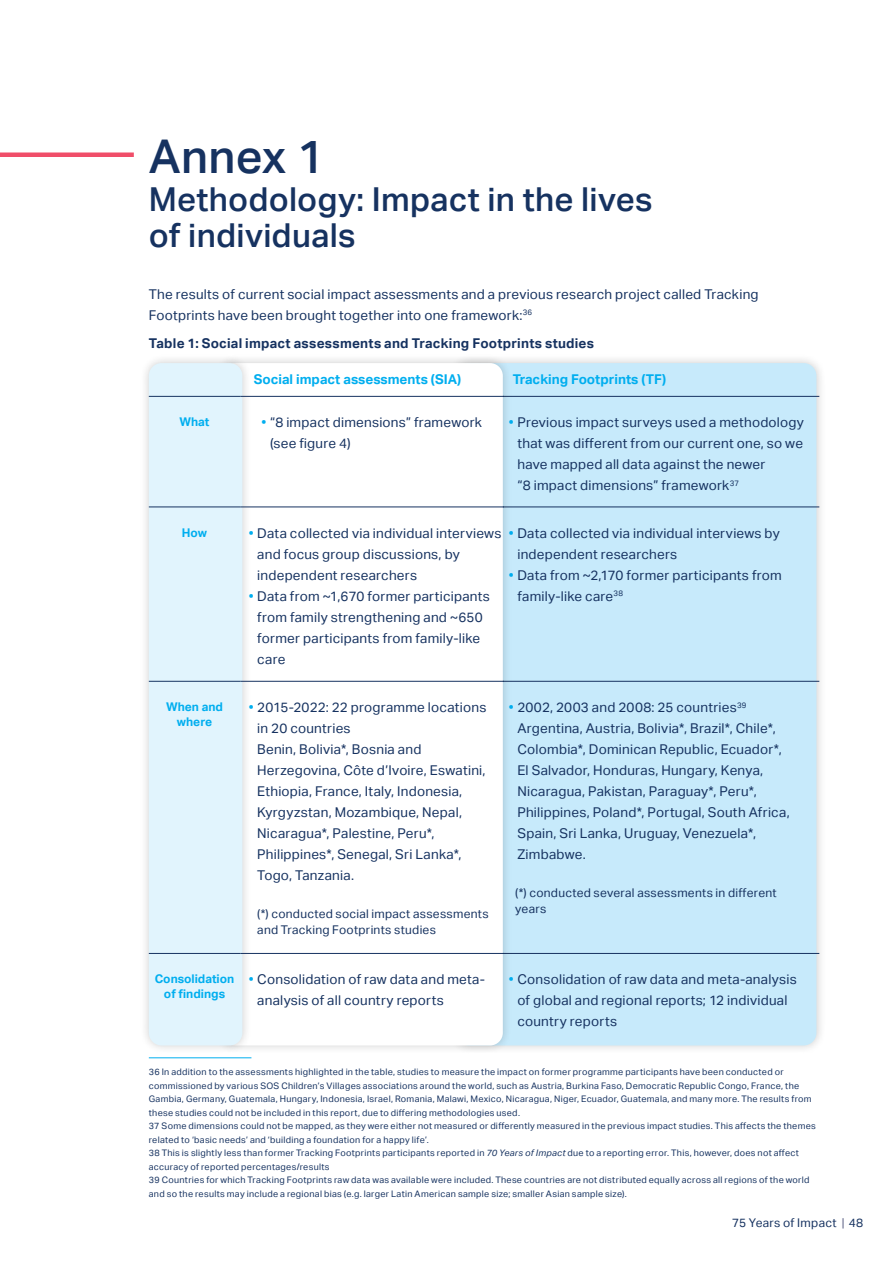
<style>
.page{position:relative;width:893px;height:1263px;background:#fff}
.page>*{position:absolute;margin:0;border:0;box-sizing:border-box;transform-origin:0 0}
.t1{font:500 46.5px "Aktiv Grotesk";letter-spacing:.005em;color:#163260}
.t2{font:500 33px/36px "Aktiv Grotesk";letter-spacing:.01em;color:#163260}
.t3{font:13.5px/21px "Aktiv Grotesk";letter-spacing:.02em;color:#163260}
.t4{font:700 13.5px "Aktiv Grotesk";letter-spacing:.015em;color:#163260}
.t5{font:700 13.5px "Aktiv Grotesk";color:#00aeef}
.t6{font:12px/16.5px "Aktiv Grotesk";letter-spacing:.025em;color:#163260}
.t7{font:700 12px/14.4px "Aktiv Grotesk";color:#00aeef;text-align:center}
.t8{font:9px/13.5px "Aktiv Grotesk";letter-spacing:.03em;color:#163260}
.s1{color:#00aeef}
.s2{font-style:italic}
.s3{color:#656a8c}
</style>
<div class="page">
<div style="left:0;top:152px;width:134px;height:5px;background:#f04e69"></div>
<div style="left:446px;top:353px;width:380px;height:702px;background:#000;opacity:.2"></div>
<div style="left:456px;top:363px;width:360px;height:682px;background:#c7eafb;border-radius:13px"></div>
<hr style="left:496px;top:396px;width:323px;height:1px;background:#163260">
<hr style="left:496px;top:506px;width:323px;height:1px;background:#163260">
<hr style="left:496px;top:681px;width:323px;height:1px;background:#163260">
<hr style="left:496px;top:953px;width:323px;height:1px;background:#163260">
<div style="left:212px;top:353px;width:301px;height:702px;background:#000;opacity:.2"></div>
<div style="left:222px;top:363px;width:281px;height:682px;background:#fff;border-radius:13px"></div>
<div style="left:139px;top:353px;width:113px;height:702px;background:#000;opacity:.2"></div>
<div style="left:149px;top:363px;width:93px;height:682px;background:#e1f4fd;border-radius:13px"></div>
<hr style="left:149px;top:396px;width:91px;height:1px;background:#163260">
<hr style="left:240px;top:396px;width:264px;height:1px;background:#163260">
<hr style="left:149px;top:506px;width:91px;height:1px;background:#163260">
<hr style="left:240px;top:506px;width:264px;height:1px;background:#163260">
<hr style="left:149px;top:681px;width:91px;height:1px;background:#163260">
<hr style="left:240px;top:681px;width:264px;height:1px;background:#163260">
<hr style="left:149px;top:953px;width:91px;height:1px;background:#163260">
<hr style="left:240px;top:953px;width:264px;height:1px;background:#163260">
<hr style="left:149px;top:1057px;width:102px;height:1px;background:#00aeef">
<h1 class="t1" style="left:149px;top:129px;width:177px">Annex 1</h1>
<h2 class="t2" style="left:149px;top:182px;width:505px">Methodology: Impact in the lives of individuals</h2>
<p class="t3" style="left:149px;top:283px;width:611px">The results of current social impact assessments and a previous research project called Tracking<br>Footprints have been brought together into one framework:<sup>36</sup></p>
<p class="t4" style="left:149px;top:335px;width:447px">Table 1: Social impact assessments and Tracking Footprints studies</p>
<p class="t5" style="left:254px;top:372px;width:209px">Social impact assessments (SIA)</p>
<p class="t5" style="left:513px;top:372px;width:155px">Tracking Footprints (TF)</p>
<p class="t7" style="left:180px;top:415px;width:31px">What</p>
<p class="t3" style="left:270px;top:412px;width:213px;text-indent:-9px"><span class="s1">•</span> “8 impact dimensions” framework (see figure 4)</p>
<p class="t7" style="left:182px;top:525px;width:27px">How</p>
<p class="t3" style="left:257px;top:523px;width:246px;text-indent:-9px"><span class="s1">•</span> Data collected via individual interviews and focus group discussions, by independent researchers</p>
<p class="t3" style="left:257px;top:586px;width:234px;text-indent:-9px"><span class="s1">•</span> Data from ~1,670 former participants from family strengthening and ~650 former participants from family-like care</p>
<p class="t7" style="left:166px;top:700px;width:58px">When and where</p>
<p class="t3" style="left:257px;top:697px;width:231px;text-indent:-9px"><span class="s1">•</span> 2015-2022: 22 programme locations in 20 countries<br>Benin, Bolivia*, Bosnia and<br>Herzegovina, Côte d’Ivoire, Eswatini,<br>Ethiopia, France, Italy, Indonesia,<br>Kyrgyzstan, Mozambique, Nepal,<br>Nicaragua*, Palestine, Peru*,<br>Philippines*, Senegal, Sri Lanka*,<br>Togo, Tanzania.</p>
<p class="t6" style="left:257px;top:905px;width:233px">(*) conducted social impact assessments and Tracking Footprints studies</p>
<p class="t7" style="left:155px;top:972px;width:81px">Consolidation of findings</p>
<p class="t3" style="left:257px;top:969px;width:229px;text-indent:-9px"><span class="s1">•</span> Consolidation of raw data and meta&shy;analysis of all country reports</p>
<p class="t3" style="left:517px;top:412px;width:288px;text-indent:-9px"><span class="s1">•</span> Previous impact surveys used a methodology that was different from our current one, so we have mapped all data against the newer<br>“8 impact dimensions” framework<sup>37</sup></p>
<p class="t3" style="left:517px;top:523px;width:264px;text-indent:-9px"><span class="s1">•</span> Data collected via individual interviews by independent researchers</p>
<p class="t3" style="left:517px;top:565px;width:266px;text-indent:-9px"><span class="s1">•</span> Data from ~2,170 former participants from family-like care<sup>38</sup></p>
<p class="t3" style="left:517px;top:697px;width:274px;text-indent:-9px"><span class="s1">•</span> 2002, 2003 and 2008: 25 countries<sup>39<br></sup>Argentina, Austria, Bolivia*, Brazil*, Chile*, Colombia*, Dominican Republic, Ecuador*, El Salvador, Honduras, Hungary, Kenya, Nicaragua, Pakistan, Paraguay*, Peru*, Philippines, Poland*, Portugal, South Africa, Spain, Sri Lanka, Uruguay, Venezuela*, Zimbabwe.</p>
<p class="t6" style="left:515px;top:884px;width:263px">(*) conducted several assessments in different years</p>
<p class="t3" style="left:517px;top:969px;width:281px;text-indent:-9px"><span class="s1">•</span> Consolidation of raw data and meta-analysis of global and regional reports; 12 individual country reports</p>
<p class="t8" style="left:149px;top:1065px;width:668px">36 In addition to the assessments highlighted in the table, studies to measure the impact on former programme participants have been conducted or commissioned by various SOS Children’s Villages associations around the world, such as Austria, Burkina Faso, Democratic Republic Congo, France, the Gambia, Germany, Guatemala, Hungary, Indonesia, Israel, Romania, Malawi, Mexico, Nicaragua, Niger, Ecuador, Guatemala, and many more. The results from these studies could not be included in this report, due to differing methodologies used.<br>37 Some dimensions could not be mapped, as they were either not measured or differently measured in the previous impact studies. This affects the themes related to ‘basic needs’ and ‘building a foundation for a happy life’.<br>38 This is slightly less than former Tracking Footprints participants reported in <span class="s2">70 Years of Impact</span> due to a reporting error. This, however, does not affect accuracy of reported percentages/results<br>39 Countries for which Tracking Footprints raw data was available were included. These countries are not distributed equally across all regions of the world and so the results may include a regional bias (e.g. larger Latin American sample size; smaller Asian sample size).</p>
<p class="t6" style="left:732px;top:1215px;width:133px">75 Years of Impact <span class="s3">|</span> 48</p>
</div>
